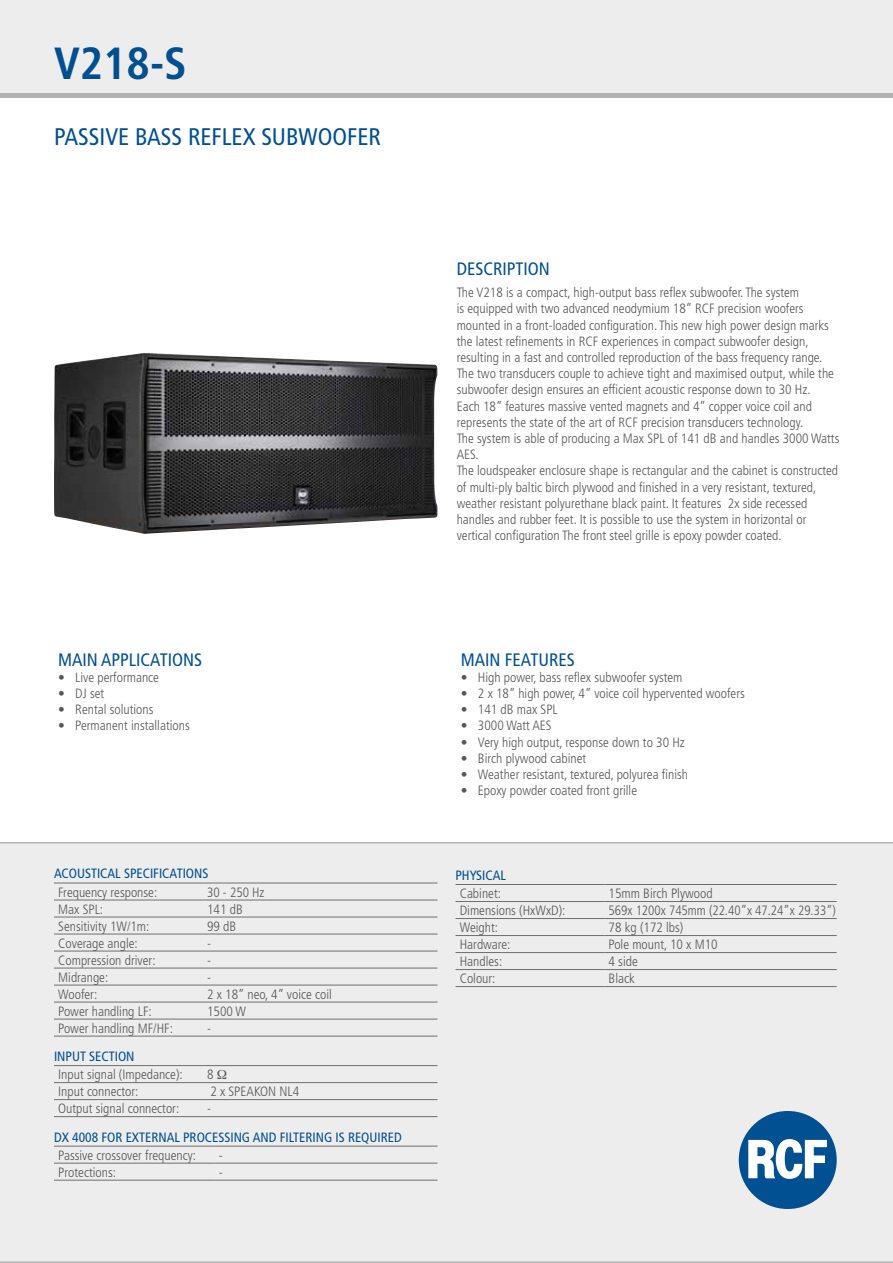
<style>
.page{position:relative;width:893px;height:1263px;background:#fff}
.page>*{position:absolute;margin:0;border:0;box-sizing:border-box;transform-origin:0 0}
.t1{font:700 condensed 45px "Frutiger";color:#004f91}
.t2{font:condensed 24px "Frutiger";color:#004f91}
.t3{font:condensed 18px "Frutiger";color:#004f91}
.t4{font:300 condensed 13.5px/16.2px "Frutiger";color:#575756}
.t5{font:condensed 13.5px "Frutiger";color:#004f91}
</style>
<div class="page">
<div style="left:0;top:842px;width:893px;height:421px;background:#ededed"></div>
<div style="left:0;top:0;width:893px;height:94px;background:#ededed"></div>
<hr style="left:0;top:94px;width:893px;height:4px;background:#b3b2b2">
<div style="left:739px;top:1111px;width:98px;height:98px;background:#005092;border-radius:50%"></div>
<svg style="left:748px;top:1139px;width:79px;height:40px"></svg>
<img style="left:54px;top:353px;width:383px;height:181px">
<hr style="left:54px;top:883px;width:149px;height:1px;background:#706f6f">
<hr style="left:203px;top:883px;width:234px;height:1px;background:#706f6f">
<hr style="left:54px;top:900px;width:149px;height:1px;background:#706f6f">
<hr style="left:203px;top:900px;width:234px;height:1px;background:#706f6f">
<hr style="left:54px;top:917px;width:149px;height:1px;background:#706f6f">
<hr style="left:203px;top:917px;width:234px;height:1px;background:#706f6f">
<hr style="left:54px;top:934px;width:149px;height:1px;background:#706f6f">
<hr style="left:203px;top:934px;width:234px;height:1px;background:#706f6f">
<hr style="left:54px;top:951px;width:149px;height:1px;background:#706f6f">
<hr style="left:203px;top:951px;width:234px;height:1px;background:#706f6f">
<hr style="left:54px;top:968px;width:149px;height:1px;background:#706f6f">
<hr style="left:203px;top:968px;width:234px;height:1px;background:#706f6f">
<hr style="left:54px;top:985px;width:149px;height:1px;background:#706f6f">
<hr style="left:203px;top:985px;width:234px;height:1px;background:#706f6f">
<hr style="left:54px;top:1002px;width:149px;height:1px;background:#706f6f">
<hr style="left:203px;top:1002px;width:234px;height:1px;background:#706f6f">
<hr style="left:54px;top:1019px;width:149px;height:1px;background:#706f6f">
<hr style="left:203px;top:1019px;width:234px;height:1px;background:#706f6f">
<hr style="left:54px;top:1036px;width:149px;height:1px;background:#706f6f">
<hr style="left:203px;top:1036px;width:234px;height:1px;background:#706f6f">
<hr style="left:54px;top:1065px;width:149px;height:1px;background:#706f6f">
<hr style="left:203px;top:1065px;width:234px;height:1px;background:#706f6f">
<hr style="left:54px;top:1082px;width:149px;height:1px;background:#706f6f">
<hr style="left:203px;top:1082px;width:234px;height:1px;background:#706f6f">
<hr style="left:54px;top:1099px;width:149px;height:1px;background:#706f6f">
<hr style="left:203px;top:1099px;width:234px;height:1px;background:#706f6f">
<hr style="left:54px;top:1116px;width:149px;height:1px;background:#706f6f">
<hr style="left:203px;top:1116px;width:234px;height:1px;background:#706f6f">
<hr style="left:54px;top:1146px;width:161px;height:1px;background:#706f6f">
<hr style="left:215px;top:1146px;width:222px;height:1px;background:#706f6f">
<hr style="left:54px;top:1163px;width:161px;height:1px;background:#706f6f">
<hr style="left:215px;top:1163px;width:222px;height:1px;background:#706f6f">
<hr style="left:54px;top:1180px;width:161px;height:1px;background:#706f6f">
<hr style="left:215px;top:1180px;width:222px;height:1px;background:#706f6f">
<hr style="left:455px;top:884px;width:149px;height:1px;background:#706f6f">
<hr style="left:604px;top:884px;width:233px;height:1px;background:#706f6f">
<hr style="left:455px;top:901px;width:149px;height:1px;background:#706f6f">
<hr style="left:604px;top:901px;width:233px;height:1px;background:#706f6f">
<hr style="left:455px;top:918px;width:149px;height:1px;background:#706f6f">
<hr style="left:604px;top:918px;width:233px;height:1px;background:#706f6f">
<hr style="left:455px;top:935px;width:149px;height:1px;background:#706f6f">
<hr style="left:604px;top:935px;width:233px;height:1px;background:#706f6f">
<hr style="left:455px;top:952px;width:149px;height:1px;background:#706f6f">
<hr style="left:604px;top:952px;width:233px;height:1px;background:#706f6f">
<hr style="left:455px;top:969px;width:149px;height:1px;background:#706f6f">
<hr style="left:604px;top:969px;width:233px;height:1px;background:#706f6f">
<hr style="left:455px;top:986px;width:149px;height:1px;background:#706f6f">
<hr style="left:604px;top:986px;width:233px;height:1px;background:#706f6f">
<svg style="left:217px;top:1070px;width:9px;height:9px"></svg>
<h1 class="t1" style="left:54px;top:37px;width:134px">V218-S</h1>
<h2 class="t2" style="left:54px;top:123px;width:328px">PASSIVE BASS REFLEX SUBWOOFER</h2>
<h3 class="t3" style="left:58px;top:649px;width:145px">MAIN APPLICATIONS</h3>
<p class="t4" style="left:58px;top:669px;width:102px">• Live performance</p>
<p class="t4" style="left:58px;top:685px;width:48px">• DJ set</p>
<p class="t4" style="left:58px;top:702px;width:97px">• Rental solutions</p>
<p class="t4" style="left:58px;top:718px;width:133px">• Permanent installations</p>
<p class="t5" style="left:54px;top:866px;width:156px">ACOUSTICAL SPECIFICATIONS</p>
<p class="t4" style="left:58px;top:884px;width:100px">Frequency response:</p>
<p class="t4" style="left:207px;top:884px;width:59px">30 - 250 Hz</p>
<p class="t4" style="left:58px;top:901px;width:46px">Max SPL:</p>
<p class="t4" style="left:207px;top:901px;width:37px">141 dB</p>
<p class="t4" style="left:58px;top:918px;width:93px">Sensitivity 1W/1m:</p>
<p class="t4" style="left:207px;top:918px;width:31px">99 dB</p>
<p class="t4" style="left:58px;top:935px;width:81px">Coverage angle:</p>
<p class="t4" style="left:207px;top:935px;width:5px">-</p>
<p class="t4" style="left:58px;top:952px;width:99px">Compression driver:</p>
<p class="t4" style="left:207px;top:952px;width:5px">-</p>
<p class="t4" style="left:58px;top:969px;width:51px">Midrange:</p>
<p class="t4" style="left:207px;top:969px;width:5px">-</p>
<p class="t4" style="left:58px;top:986px;width:41px">Woofer:</p>
<p class="t4" style="left:207px;top:986px;width:126px">2 x 18” neo, 4” voice coil</p>
<p class="t4" style="left:58px;top:1003px;width:95px">Power handling LF:</p>
<p class="t4" style="left:207px;top:1003px;width:40px">1500 W</p>
<p class="t4" style="left:58px;top:1020px;width:116px">Power handling MF/HF:</p>
<p class="t4" style="left:207px;top:1020px;width:5px">-</p>
<p class="t5" style="left:54px;top:1048px;width:82px">INPUT SECTION</p>
<p class="t4" style="left:58px;top:1066px;width:126px">Input signal (Impedance):</p>
<p class="t4" style="left:207px;top:1066px;width:8px">8</p>
<p class="t4" style="left:58px;top:1083px;width:82px">Input connector:</p>
<p class="t4" style="left:210px;top:1083px;width:90px">2 x SPEAKON NL4</p>
<p class="t4" style="left:58px;top:1100px;width:123px">Output signal connector:</p>
<p class="t4" style="left:207px;top:1100px;width:5px">-</p>
<p class="t5" style="left:54px;top:1129px;width:349px">DX 4008 FOR EXTERNAL PROCESSING AND FILTERING IS REQUIRED</p>
<p class="t4" style="left:58px;top:1147px;width:139px">Passive crossover frequency:</p>
<p class="t4" style="left:219px;top:1147px;width:5px">-</p>
<p class="t4" style="left:58px;top:1164px;width:59px">Protections:</p>
<p class="t4" style="left:219px;top:1164px;width:5px">-</p>
<h3 class="t3" style="left:457px;top:258px;width:95px">DESCRIPTION</h3>
<p class="t4" style="left:457px;top:285px;width:384px">The V218 is a compact, high-output bass reflex subwoofer. The system<br>is equipped with two advanced neodymium 18” RCF precision woofers mounted in a front-loaded configuration. This new high power design marks the latest refinements in RCF experiences in compact subwoofer design, resulting in a fast and controlled reproduction of the bass frequency range.<br>The two transducers couple to achieve tight and maximised output, while the subwoofer design ensures an efficient acoustic response down to 30 Hz.<br>Each 18” features massive vented magnets and 4” copper voice coil and represents the state of the art of RCF precision transducers technology.<br>The system is able of producing a Max SPL of 141 dB and handles 3000 Watts AES.<br>The loudspeaker enclosure shape is rectangular and the cabinet is constructed of multi-ply baltic birch plywood and finished in a very resistant, textured, weather resistant polyurethane black paint. It features 2x side recessed handles and rubber feet. It is possible to use the system in horizontal or vertical configuration The front steel grille is epoxy powder coated.</p>
<h3 class="t3" style="left:461px;top:649px;width:115px">MAIN FEATURES</h3>
<p class="t4" style="left:461px;top:669px;width:223px">• High power, bass reflex subwoofer system</p>
<p class="t4" style="left:461px;top:685px;width:285px">• 2 x 18” high power, 4” voice coil hypervented woofers</p>
<p class="t4" style="left:461px;top:702px;width:98px">• 141 dB max SPL</p>
<p class="t4" style="left:461px;top:718px;width:92px">• 3000 Watt AES</p>
<p class="t4" style="left:461px;top:734px;width:225px">• Very high output, response down to 30 Hz</p>
<p class="t4" style="left:461px;top:750px;width:127px">• Birch plywood cabinet</p>
<p class="t4" style="left:461px;top:766px;width:229px">• Weather resistant, textured, polyurea finish</p>
<p class="t4" style="left:461px;top:783px;width:178px">• Epoxy powder coated front grille</p>
<p class="t5" style="left:455px;top:867px;width:52px">PHYSICAL</p>
<p class="t4" style="left:460px;top:885px;width:43px">Cabinet:</p>
<p class="t4" style="left:609px;top:885px;width:105px">15mm Birch Plywood</p>
<p class="t4" style="left:460px;top:902px;width:107px">Dimensions (HxWxD):</p>
<p class="t4" style="left:609px;top:902px;width:229px">569x 1200x 745mm (22.40”x 47.24”x 29.33”)</p>
<p class="t4" style="left:460px;top:919px;width:40px">Weight:</p>
<p class="t4" style="left:609px;top:919px;width:76px">78 kg (172 lbs)</p>
<p class="t4" style="left:460px;top:936px;width:52px">Hardware:</p>
<p class="t4" style="left:609px;top:936px;width:111px">Pole mount, 10 x M10</p>
<p class="t4" style="left:460px;top:953px;width:44px">Handles:</p>
<p class="t4" style="left:609px;top:953px;width:31px">4 side</p>
<p class="t4" style="left:460px;top:970px;width:37px">Colour:</p>
<p class="t4" style="left:609px;top:970px;width:28px">Black</p>
</div>
